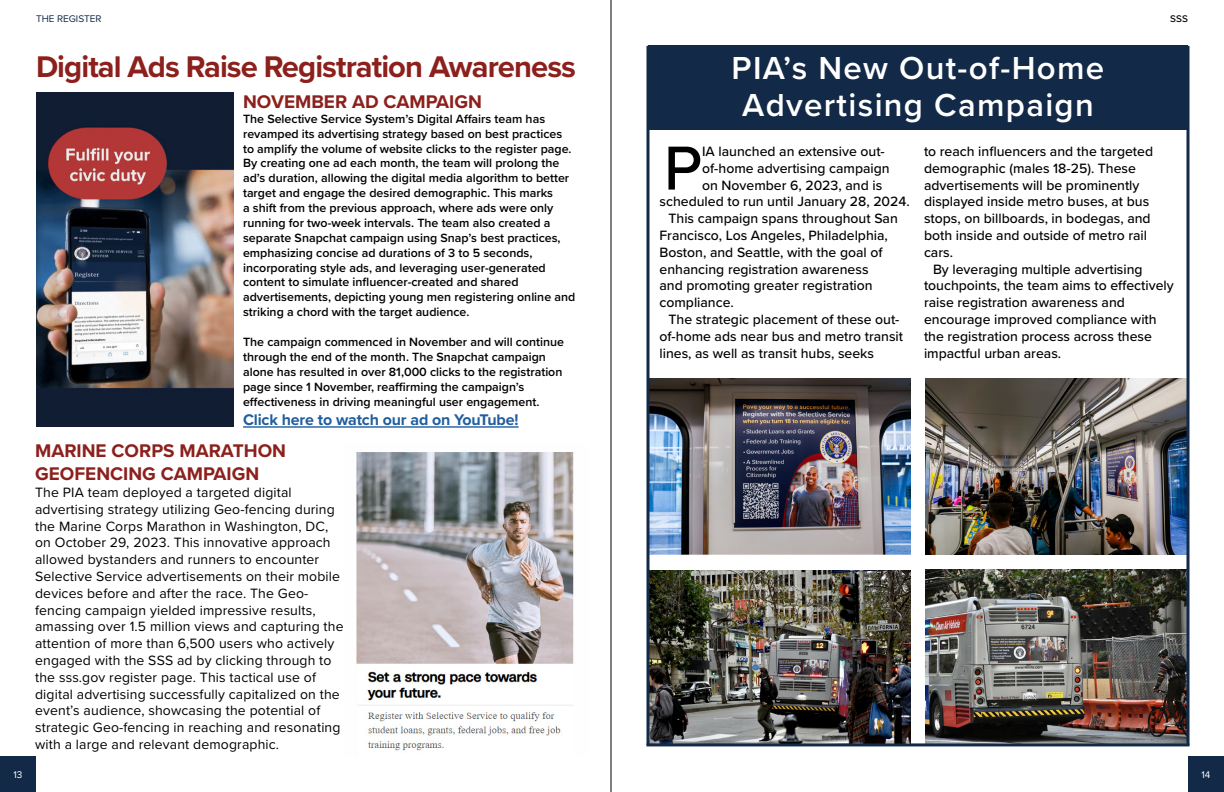
<style>
.page{position:relative;width:1224px;height:792px;background:#fff}
.page>*{position:absolute;margin:0;border:0;box-sizing:border-box;transform-origin:0 0}
.t1{font:500 64.4px "Proxima Nova";color:#000}
.t2{font:600 33px/37px "Proxima Nova";letter-spacing:.04em;color:#fff;text-align:center}
.t3{font:700 31px "Proxima Nova";letter-spacing:-.03em;color:#8c201c}
.t4{font:700 19px/22.8px "Proxima Nova";color:#8c201c}
.t5{font:700 16px "Proxima Nova";letter-spacing:-.01em;color:#215e9e}
.t6{font:500 14px/16.8px "Proxima Nova";color:#000}
.t7{font:14px/16.8px "Proxima Nova";letter-spacing:.01em;color:#000}
.t8{font:600 12.4px/14.9px "Proxima Nova";color:#000}
.t9{font:10px "Proxima Nova";color:#122947}
.t10{font:10px "Proxima Nova";color:#fff}
.t11{font:500 10px "Proxima Nova";color:#000}
</style>
<div class="page">
<div style="left:1188px;top:756px;width:36px;height:36px;background:#122947"></div>
<div style="left:0;top:756px;width:36px;height:36px;background:#122947"></div>
<hr style="left:611px;top:0;width:1px;height:792px;background:#000">
<div style="left:648px;top:46px;width:540px;height:84px;background:#122947"></div>
<img style="left:650px;top:379px;width:260px;height:175px">
<img style="left:926px;top:569px;width:260px;height:174px">
<img style="left:650px;top:571px;width:260px;height:172px">
<img style="left:926px;top:379px;width:260px;height:175px">
<img style="left:356px;top:452px;width:218px;height:299px">
<hr style="left:243px;top:426px;width:276px;height:2px;background:#215e9e">
<img style="left:36px;top:93px;width:197px;height:333px">
<svg style="left:646px;top:46px;width:4px;height:697px;background:#3f5169"></svg>
<svg style="left:1186px;top:46px;width:4px;height:697px;background:#3e5068"></svg>
<hr style="left:646px;top:743px;width:544px;height:3px;background:#122947">
<p class="t10" style="left:14px;top:767px;width:10px">13</p>
<p class="t9" style="left:36px;top:11px;width:67px">THE REGISTER</p>
<p class="t11" style="left:1170px;top:11px;width:19px">SSS</p>
<h3 class="t3" style="left:36px;top:44px;width:542px">Digital Ads Raise Registration Awareness</h3>
<h3 class="t4" style="left:243px;top:90px;width:240px">NOVEMBER AD CAMPAIGN</h3>
<p class="t8" style="left:243px;top:111px;width:334px">The Selective Service System’s Digital Affairs team has revamped its advertising strategy based on best practices to amplify the volume of website clicks to the register page.<br>By creating one ad each month, the team will prolong the ad’s duration, allowing the digital media algorithm to better target and engage the desired demographic. This marks<br>a shift from the previous approach, where ads were only running for two-week intervals. The team also created a separate Snapchat campaign using Snap’s best practices, emphasizing concise ad durations of 3 to 5 seconds, incorporating style ads, and leveraging user-generated content to simulate influencer-created and shared advertisements, depicting young men registering online and striking a chord with the target audience.</p>
<p class="t8" style="left:243px;top:334px;width:323px">The campaign commenced in November and will continue through the end of the month. The Snapchat campaign alone has resulted in over 81,000 clicks to the registration page since 1 November, reaffirming the campaign’s effectiveness in driving meaningful user engagement.</p>
<p class="t5" style="left:243px;top:407px;width:277px">Click here to watch our ad on YouTube!</p>
<h3 class="t4" style="left:35px;top:439px;width:252px">MARINE CORPS MARATHON<br>GEOFENCING CAMPAIGN</h3>
<p class="t7" style="left:35px;top:483px;width:310px">The PIA team deployed a targeted digital advertising strategy utilizing Geo-fencing during the Marine Corps Marathon in Washington, DC, on October 29, 2023. This innovative approach allowed bystanders and runners to encounter Selective Service advertisements on their mobile devices before and after the race. The Geo&shy;fencing campaign yielded impressive results, amassing over 1.5 million views and capturing the attention of more than 6,500 users who actively engaged with the SSS ad by clicking through to the sss.gov register page. This tactical use of digital advertising successfully capitalized on the event’s audience, showcasing the potential of strategic Geo-fencing in reaching and resonating with a large and relevant demographic.</p>
<h2 class="t2" style="left:732px;top:49px;width:374px">PIA’s New Out-of-Home<br>Advertising Campaign</h2>
<h1 class="t1" style="left:664px;top:120px;width:40px">P</h1>
<p class="t6" style="left:702px;top:142px;width:184px">IA launched an extensive out-</p>
<p class="t6" style="left:702px;top:159px;width:189px">of-home advertising campaign</p>
<p class="t6" style="left:702px;top:176px;width:182px">on November 6, 2023, and is</p>
<p class="t6" style="left:660px;top:193px;width:252px">scheduled to run until January 28, 2024.</p>
<p class="t6" style="left:669px;top:210px;width:231px">This campaign spans throughout San</p>
<p class="t6" style="left:660px;top:226px;width:230px">Francisco, Los Angeles, Philadelphia,</p>
<p class="t6" style="left:660px;top:243px;width:225px">Boston, and Seattle, with the goal of</p>
<p class="t6" style="left:660px;top:260px;width:211px">enhancing registration awareness</p>
<p class="t6" style="left:660px;top:277px;width:215px">and promoting greater registration</p>
<p class="t6" style="left:660px;top:294px;width:76px">compliance.</p>
<p class="t6" style="left:669px;top:310px;width:233px">The strategic placement of these out-</p>
<p class="t6" style="left:660px;top:327px;width:245px">of-home ads near bus and metro transit</p>
<p class="t6" style="left:660px;top:344px;width:216px">lines, as well as transit hubs, seeks</p>
<p class="t6" style="left:924px;top:142px;width:231px">to reach influencers and the targeted demographic (males 18-25). These advertisements will be prominently displayed inside metro buses, at bus stops, on billboards, in bodegas, and both inside and outside of metro rail cars.</p>
<p class="t6" style="left:924px;top:260px;width:251px;text-indent:9px">By leveraging multiple advertising touchpoints, the team aims to effectively raise registration awareness and encourage improved compliance with the registration process across these impactful urban areas.</p>
<p class="t10" style="left:1202px;top:767px;width:10px">14</p>
</div>
